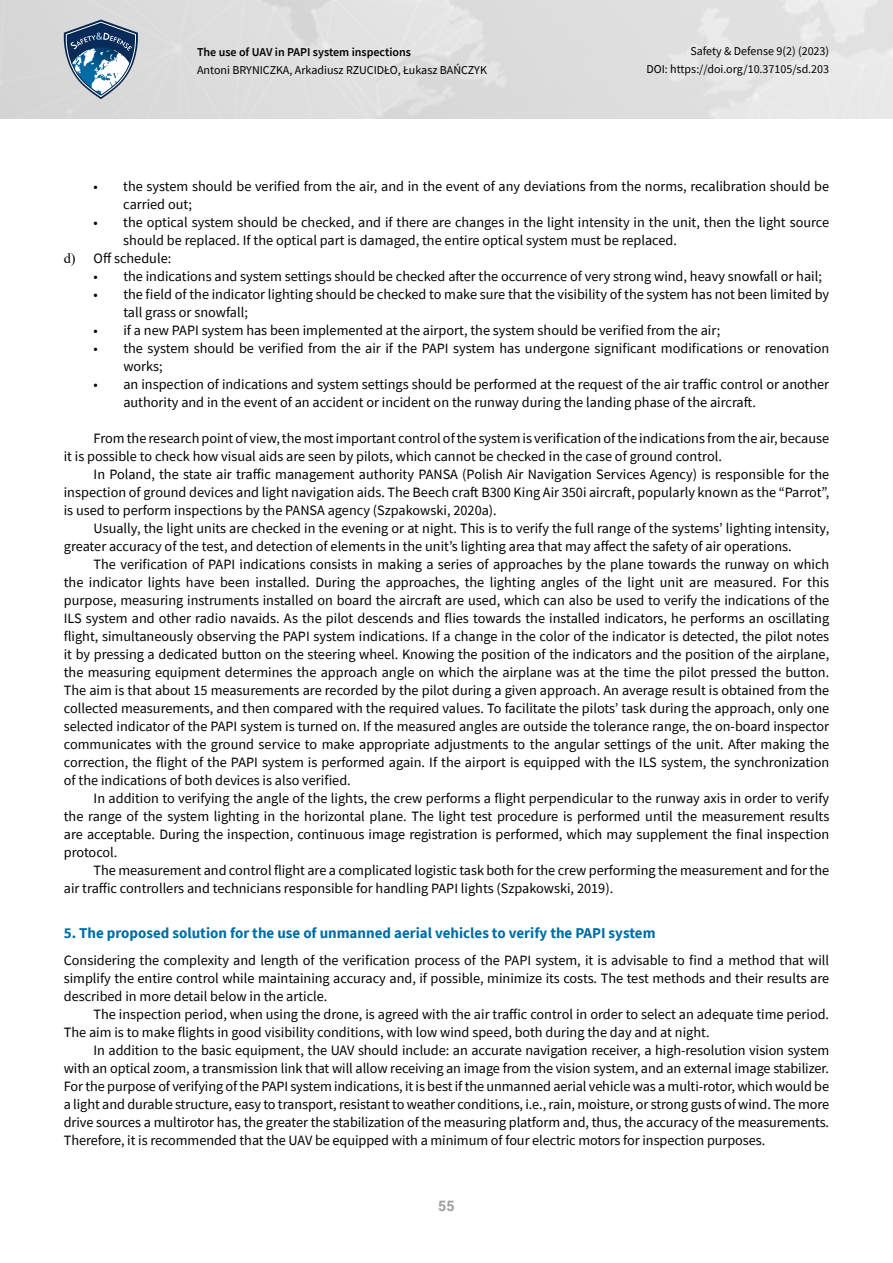
<style>
.page{position:relative;width:893px;height:1263px;background:#fff}
.page>*{position:absolute;margin:0;border:0;box-sizing:border-box;transform-origin:0 0}
.t1{font:700 15px "Source Sans Pro";color:#006da4}
.t2{font:14.25px/18px "Source Sans Pro";color:#000}
.t3{font:700 14.25px "Roboto";color:#9c9e9f}
.t4{font:12px/18px "Source Sans Pro";color:#000;text-align:right}
.t5{font:600 12px "Source Sans Pro";color:#000}
.s1{font-family:"Times New Roman"}
</style>
<div class="page">
<svg style="left:64px;top:20px;width:74px;height:79px;background:#7d94aa"></svg>
<p class="t5" style="left:197px;top:44px;width:215px">The use of UAV in PAPI system inspections</p>
<p class="t4" style="left:197px;top:61px;width:291px">Antoni BRYNICZKA, Arkadiusz RZUCIDŁO, Łukasz BAŃCZYK</p>
<p class="t4" style="left:646px;top:42px;width:184px">Safety &amp; Defense 9(2) (2023)<br>DOI: https://doi.org/10.37105/sd.203</p>
<p class="t2" style="left:123px;top:177px;width:707px;text-indent:-30px">• the system should be verified from the air, and in the event of any deviations from the norms, recalibration should be carried out;</p>
<p class="t2" style="left:94px;top:213px;width:737px">• the optical system should be checked, and if there are changes in the light intensity in the unit, then the light source</p>
<p class="t2" style="left:123px;top:231px;width:555px">should be replaced. If the optical part is damaged, the entire optical system must be replaced.</p>
<p class="t2" style="left:64px;top:249px;width:109px"><span class="s1">d)</span> Off schedule:</p>
<p class="t2" style="left:94px;top:267px;width:730px">• the indications and system settings should be checked after the occurrence of very strong wind, heavy snowfall or hail;</p>
<p class="t2" style="left:123px;top:285px;width:707px;text-indent:-30px">• the field of the indicator lighting should be checked to make sure that the visibility of the system has not been limited by tall grass or snowfall;</p>
<p class="t2" style="left:94px;top:321px;width:628px">• if a new PAPI system has been implemented at the airport, the system should be verified from the air;</p>
<p class="t2" style="left:123px;top:339px;width:707px;text-indent:-30px">• the system should be verified from the air if the PAPI system has undergone significant modifications or renovation works;</p>
<p class="t2" style="left:123px;top:375px;width:707px;text-indent:-30px">• an inspection of indications and system settings should be performed at the request of the air traffic control or another authority and in the event of an accident or incident on the runway during the landing phase of the aircraft.</p>
<p class="t2" style="left:64px;top:429px;width:767px;text-indent:30px">From the research point of view, the most important control ofthe system is verification ofthe indications from the air, because it is possible to check how visual aids are seen by pilots, which cannot be checked in the case of ground control.</p>
<p class="t2" style="left:64px;top:465px;width:767px;text-align:justify;text-indent:30px">In Poland, the state air traffic management authority PANSA (Polish Air Navigation Services Agency) is responsible for the inspection of ground devices and light navigation aids. The Beech craft B300 King Air 350i aircraft, popularly known as the “Parrot”, is used to perform inspections by the PANSA agency (Szpakowski, 2020a).</p>
<p class="t2" style="left:64px;top:519px;width:767px;text-indent:30px">Usually, the light units are checked in the evening or at night. This is to verify the full range of the systems’ lighting intensity, greater accuracy of the test, and detection of elements in the unit’s lighting area that may affect the safety of air operations.</p>
<p class="t2" style="left:64px;top:555px;width:767px;text-align:justify;text-indent:30px">The verification of PAPI indications consists in making a series of approaches by the plane towards the runway on which the indicator lights have been installed. During the approaches, the lighting angles of the light unit are measured. For this purpose, measuring instruments installed on board the aircraft are used, which can also be used to verify the indications of the ILS system and other radio navaids. As the pilot descends and flies towards the installed indicators, he performs an oscillating flight, simultaneously observing the PAPI system indications. If a change in the color of the indicator is detected, the pilot notes it by pressing a dedicated button on the steering wheel. Knowing the position of the indicators and the position of the airplane, the measuring equipment determines the approach angle on which the airplane was at the time the pilot pressed the button.<br>The aim is that about 15 measurements are recorded by the pilot during a given approach. An average result is obtained from the collected measurements, and then compared with the required values. To facilitate the pilots’ task during the approach, only one selected indicator of the PAPI system is turned on. If the measured angles are outside the tolerance range, the on-board inspector communicates with the ground service to make appropriate adjustments to the angular settings of the unit. After making the correction, the flight of the PAPI system is performed again. If the airport is equipped with the ILS system, the synchronization of the indications of both devices is also verified.</p>
<p class="t2" style="left:64px;top:789px;width:767px;text-align:justify;text-indent:30px">In addition to verifying the angle of the lights, the crew performs a flight perpendicular to the runway axis in order to verify the range of the system lighting in the horizontal plane. The light test procedure is performed until the measurement results are acceptable. During the inspection, continuous image registration is performed, which may supplement the final inspection protocol.</p>
<p class="t2" style="left:64px;top:861px;width:767px;text-indent:30px">The measurement and control flight are a complicated logistic task both for the crew performing the measurement and for the air traffic controllers and technicians responsible for handling PAPI lights (Szpakowski, 2019).</p>
<p class="t1" style="left:64px;top:923px;width:593px">5. The proposed solution for the use of unmanned aerial vehicles to verify the PAPI system</p>
<p class="t2" style="left:64px;top:951px;width:767px;text-align:justify">Considering the complexity and length of the verification process of the PAPI system, it is advisable to find a method that will simplify the entire control while maintaining accuracy and, if possible, minimize its costs. The test methods and their results are described in more detail below in the article.</p>
<p class="t2" style="left:64px;top:1005px;width:767px;text-indent:30px">The inspection period, when using the drone, is agreed with the air traffic control in order to select an adequate time period.<br>The aim is to make flights in good visibility conditions, with low wind speed, both during the day and at night.</p>
<p class="t2" style="left:64px;top:1041px;width:767px;text-align:justify;text-indent:30px">In addition to the basic equipment, the UAV should include: an accurate navigation receiver, a high-resolution vision system with an optical zoom, a transmission link that will allow receiving an image from the vision system, and an external image stabilizer.<br>For the purpose of verifying of the PAPI system indications, it is best if the unmanned aerial vehicle was a multi-rotor, which would be a light and durable structure, easy to transport, resistant to weather conditions, i.e., rain, moisture, or strong gusts of wind. The more drive sources a multirotor has, the greater the stabilization of the measuring platform and, thus, the accuracy of the measurements.<br>Therefore, it is recommended that the UAV be equipped with a minimum of four electric motors for inspection purposes.</p>
<p class="t3" style="left:438px;top:1196px;width:18px">55</p>
</div>
